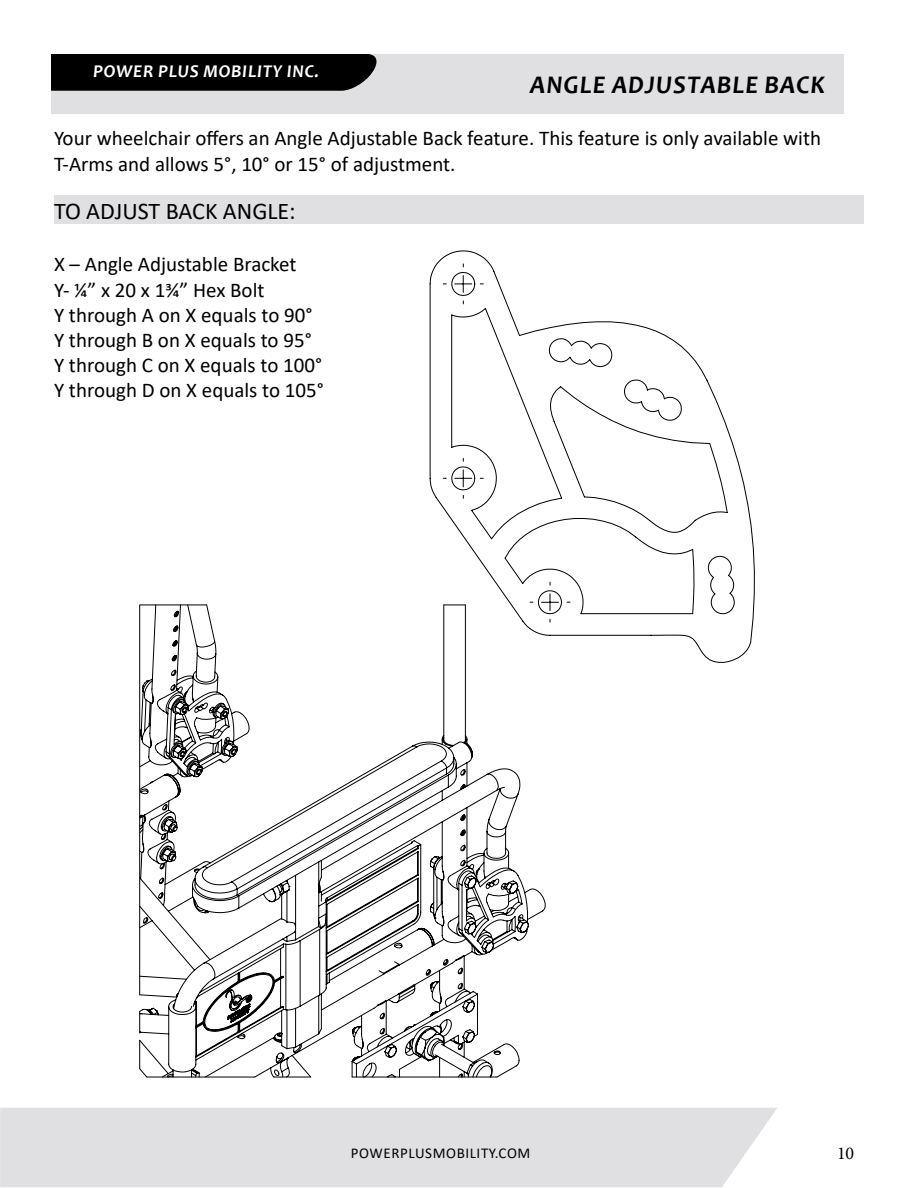
<style>
.page{position:relative;width:918px;height:1188px;background:#fff}
.page>*{position:absolute;margin:0;border:0;box-sizing:border-box;transform-origin:0 0}
.t1{font:italic 700 25.5px "Candara";letter-spacing:.04em;color:#000}
.t2{font:24px "Calibri";color:#000}
.t3{font:21px/25.2px "Calibri";color:#000}
.t4{font:italic 700 18px "Candara";letter-spacing:.04em;color:#fff}
.t5{font:18px "Minion Pro";color:#000}
.t6{font:15px "Calibri";letter-spacing:.04em;color:#000}
</style>
<div class="page">
<div style="left:1px;top:1108px;width:776px;height:79px;background:#e0e0e2"></div>
<hr style="left:0;top:1108px;width:1px;height:79px;background:#f2f2f3">
<svg style="left:139px;top:604px;width:407px;height:474px"></svg>
<svg style="left:429px;top:250px;width:326px;height:413px"></svg>
<div style="left:54px;top:195px;width:810px;height:29px;background:#e0e0e2"></div>
<div style="left:34px;top:54px;width:810px;height:59px;background:#e0e0e2"></div>
<div style="left:51px;top:54px;width:326px;height:37px;background:#000"></div>
<div style="left:9px;top:54px;width:42px;height:59px;background:#fff"></div>
<p class="t4" style="left:93px;top:60px;width:227px">POWER PLUS MOBILITY INC.</p>
<p class="t1" style="left:530px;top:69px;width:296px">ANGLE ADJUSTABLE BACK</p>
<p class="t3" style="left:54px;top:125px;width:769px">Your wheelchair offers an Angle Adjustable Back feature. This feature is only available with<br>T-Arms and allows 5°, 10° or 15° of adjustment.</p>
<p class="t2" style="left:54px;top:194px;width:243px">TO ADJUST BACK ANGLE:</p>
<p class="t3" style="left:54px;top:251px;width:272px">X – Angle Adjustable Bracket<br>Y- ¼” x 20 x 1¾” Hex Bolt<br>Y through A on X equals to 90°<br>Y through B on X equals to 95°<br>Y through C on X equals to 100°<br>Y through D on X equals to 105°</p>
<p class="t6" style="left:351px;top:1143px;width:181px">POWERPLUSMOBILITY.COM</p>
<p class="t5" style="left:837px;top:1141px;width:19px">10</p>
</div>
